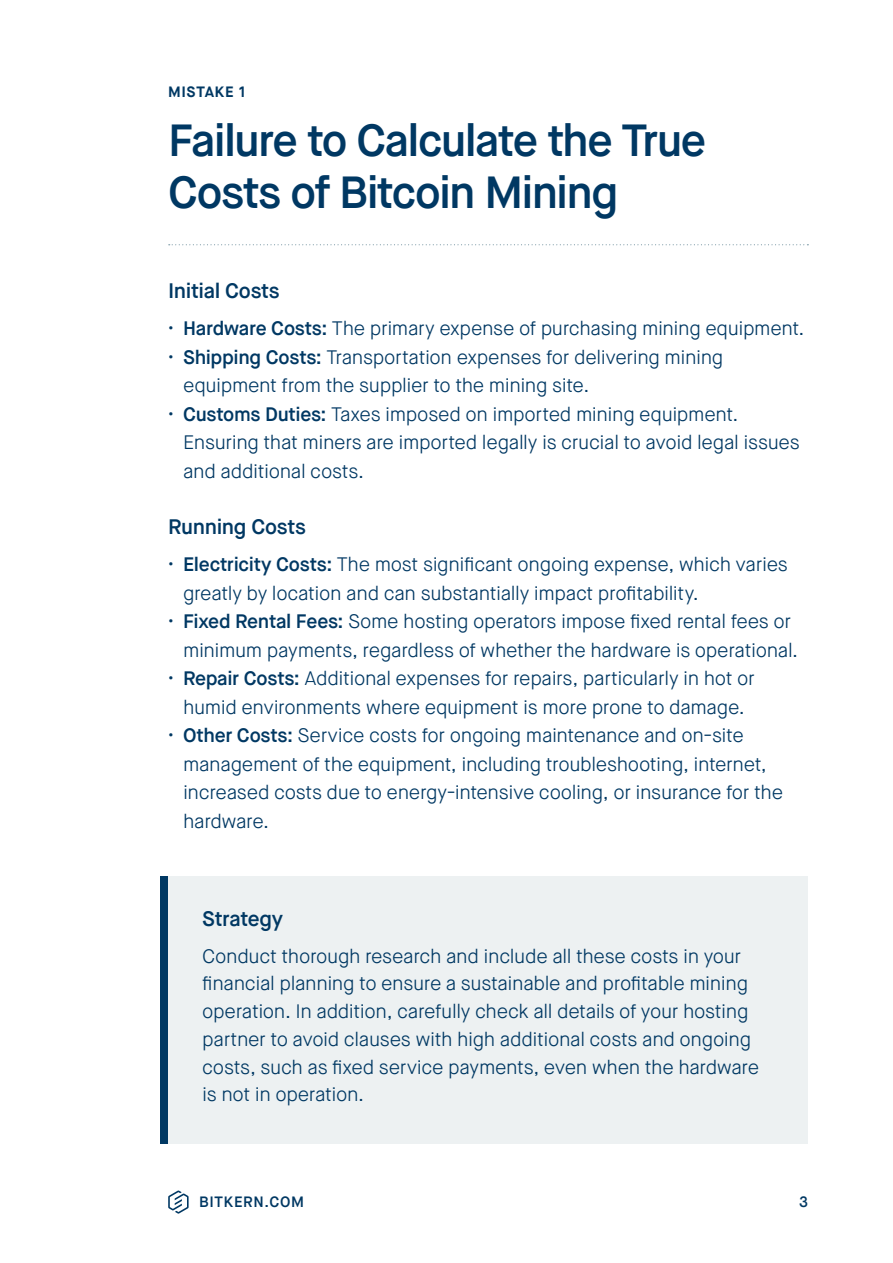
<style>
.page{position:relative;width:893px;height:1263px;background:#fff}
.page>*{position:absolute;margin:0;border:0;box-sizing:border-box;transform-origin:0 0}
.t1{font:600 45px/52.5px "Maison Neue";letter-spacing:-.04em;color:#003863}
.t2{font:600 21px "Maison Neue";letter-spacing:-.02em;color:#003863}
.t3{font:300 19.5px/28.5px "Maison Neue";letter-spacing:-.02em;color:#003863}
.t4{font:600 15px "Maison Neue";letter-spacing:.045em;color:#003863}
.t5{font:700 15px "Maison Neue";letter-spacing:.045em;color:#003863}
.s1{font-weight:600}
</style>
<div class="page">
<svg style="left:168px;top:1190px;width:21px;height:23px"></svg>
<svg style="left:169px;top:244px;width:639px;height:1px"></svg>
<div style="left:168px;top:876px;width:640px;height:268px;background:#edf1f2"></div>
<div style="left:161px;top:876px;width:7px;height:268px;background:#003863"></div>
<p class="t5" style="left:168px;top:82px;width:79px">MISTAKE 1</p>
<h1 class="t1" style="left:168px;top:114px;width:540px">Failure to Calculate the True<br>Costs of Bitcoin Mining</h1>
<p class="t2" style="left:168px;top:278px;width:113px">Initial Costs</p>
<p class="t3" style="left:168px;top:315px;width:638px">• <span class="s1">Hardware Costs:</span> The primary expense of purchasing mining equipment.</p>
<p class="t3" style="left:183px;top:343px;width:542px;text-indent:-15px">• <span class="s1">Shipping Costs:</span> Transportation expenses for delivering mining equipment from the supplier to the mining site.</p>
<p class="t3" style="left:183px;top:400px;width:618px;text-indent:-15px">• <span class="s1">Customs Duties:</span> Taxes imposed on imported mining equipment.<br>Ensuring that miners are imported legally is crucial to avoid legal issues and additional costs.</p>
<p class="t2" style="left:168px;top:513px;width:139px">Running Costs</p>
<p class="t3" style="left:183px;top:550px;width:606px;text-indent:-15px">• <span class="s1">Electricity Costs:</span> The most significant ongoing expense, which varies greatly by location and can substantially impact profitability.</p>
<p class="t3" style="left:183px;top:607px;width:617px;text-indent:-15px">• <span class="s1">Fixed Rental Fees:</span> Some hosting operators impose fixed rental fees or minimum payments, regardless of whether the hardware is operational.</p>
<p class="t3" style="left:168px;top:664px;width:588px;text-align:center">• <span class="s1">Repair Costs:</span> Additional expenses for repairs, particularly in hot or humid environments where equipment is more prone to damage.</p>
<p class="t3" style="left:183px;top:721px;width:602px;text-indent:-15px">• <span class="s1">Other Costs:</span> Service costs for ongoing maintenance and on-site management of the equipment, including troubleshooting, internet, increased costs due to energy-intensive cooling, or insurance for the hardware.</p>
<p class="t2" style="left:202px;top:906px;width:83px">Strategy</p>
<p class="t3" style="left:202px;top:942px;width:558px;line-height:27.8px">Conduct thorough research and include all these costs in your financial planning to ensure a sustainable and profitable mining operation. In addition, carefully check all details of your hosting partner to avoid clauses with high additional costs and ongoing costs, such as fixed service payments, even when the hardware is not in operation.</p>
<p class="t4" style="left:199px;top:1192px;width:106px">BITKERN.COM</p>
<p class="t4" style="left:799px;top:1192px;width:10px">3</p>
</div>
